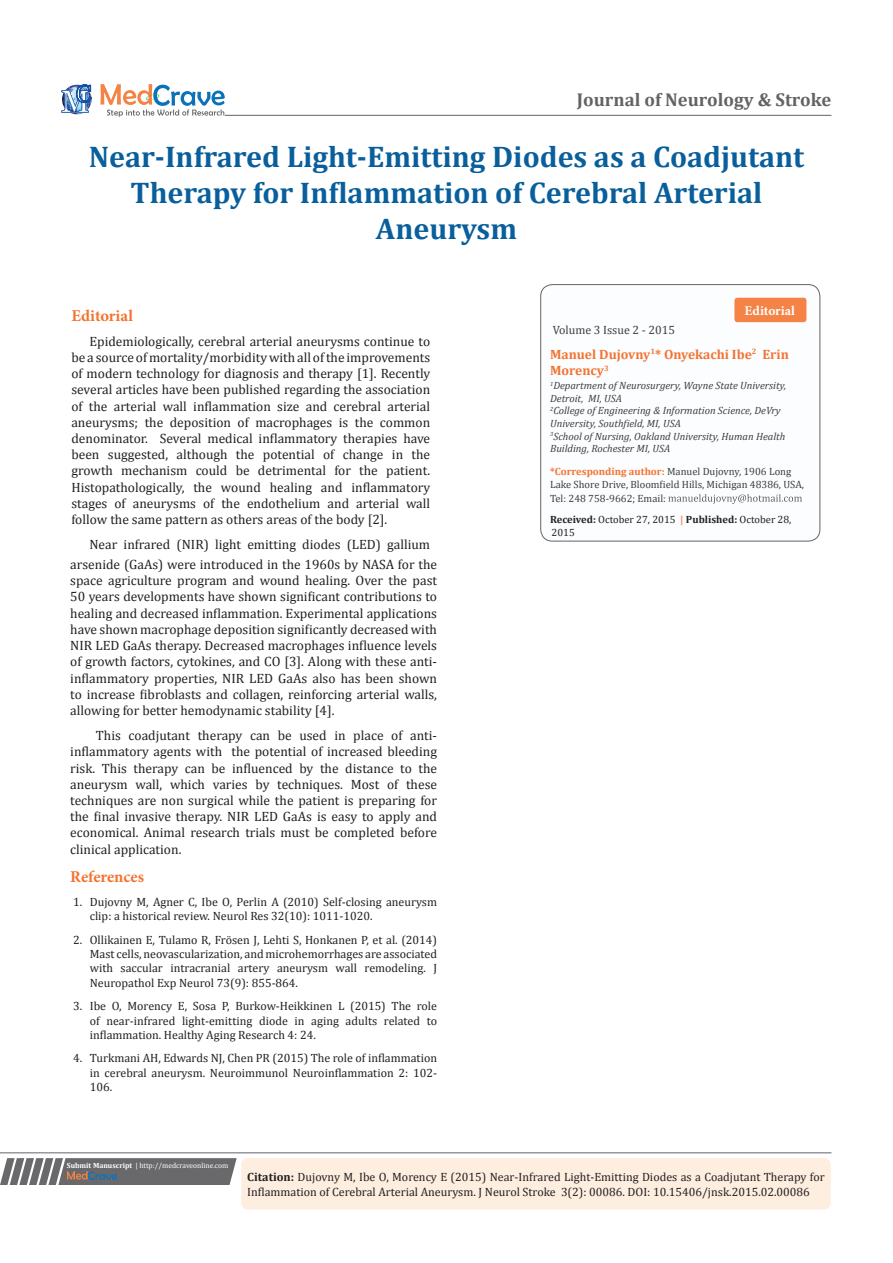
<style>
.page{position:relative;width:893px;height:1263px;background:#fff}
.page>*{position:absolute;margin:0;border:0;box-sizing:border-box;transform-origin:0 0}
.t1{font:700 30px/36px "Cambria";color:#085f9c;text-align:center}
.t2{font:700 18.6px "Cambria";color:#636366}
.t3{font:700 16.5px "Minion Pro";letter-spacing:-.005em;color:#f37331}
.t4{font:13.5px/16.2px "Cambria";color:#231f20;text-align:justify}
.t5{font:700 13.5px/16.2px "Cambria";color:#f37331}
.t6{font:700 13.5px "Minion Pro";color:#fff}
.t7{font:12px/14.4px "Cambria";color:#231f20;text-align:justify}
.t8{font:12px "Cambria";color:#3e3e3f}
.t9{font:italic 10.5px/12.6px "Cambria";color:#3e3e3f}
.t10{font:10.5px/13.5px "Cambria";color:#3e3e3f}
.t11{font:10.5px/12.6px "Cambria";color:#231f20}
.t12{font:7.5px "Cambria";color:#fff}
.s1{font-weight:700}
.s2{font-weight:700;color:#f37331}
.s3{font-weight:700;color:#f58345}
</style>
<div class="page">
<svg style="left:62px;top:85px;width:30px;height:29px"></svg>
<svg style="left:100px;top:84px;width:125px;height:33px"></svg>
<hr style="left:225px;top:115px;width:606px;height:1px;background:#626465">
<div style="left:541px;top:285px;width:279px;height:256px;background:#fbfdfe;border-radius:12px"></div>
<svg style="left:668px;top:494px;width:134px;height:10px"></svg>
<div style="left:540px;top:284px;width:280px;height:257px;border:1px solid #626465;border-radius:12px"></div>
<div style="left:734px;top:298px;width:72px;height:24px;background:#f58345;border-radius:3px"></div>
<svg style="left:0;top:1158px;width:237px;height:27px;background:#77777a"></svg>
<hr style="left:0;top:1152px;width:831px;height:1px;background:#626465">
<div style="left:241px;top:1158px;width:590px;height:51px;background:#feeee0;border-radius:7px"></div>
<p class="t2" style="left:577px;top:86px;width:256px">Journal of Neurology &amp; Stroke</p>
<p class="t1" style="left:89px;top:138px;width:717px">Near-Infrared Light-Emitting Diodes as a Coadjutant<br>Therapy for Inflammation of Cerebral Arterial<br>Aneurysm</p>
<p class="t3" style="left:71px;top:304px;width:63px">Editorial</p>
<p class="t4" style="left:71px;top:333px;width:360px;text-indent:18px">Epidemiologically, cerebral arterial aneurysms continue to be a source of mortality/morbidity with all of the improvements of modern technology for diagnosis and therapy [1]. Recently several articles have been published regarding the association of the arterial wall inflammation size and cerebral arterial aneurysms; the deposition of macrophages is the common denominator. Several medical inflammatory therapies have been suggested, although the potential of change in the growth mechanism could be detrimental for the patient.<br>Histopathologically, the wound healing and inflammatory stages of aneurysms of the endothelium and arterial wall follow the same pattern as others areas of the body [2].</p>
<p class="t4" style="left:89px;top:536px;width:342px">Near infrared (NIR) light emitting diodes (LED) gallium</p>
<p class="t4" style="left:70px;top:556px;width:368px">arsenide (GaAs) were introduced in the 1960s by NASA for the space agriculture program and wound healing. Over the past 50 years developments have shown significant contributions to healing and decreased inflammation. Experimental applications have shown macrophage deposition significantly decreased with NIR LED GaAs therapy. Decreased macrophages influence levels of growth factors, cytokines, and CO [3]. Along with these anti&shy;inflammatory properties, NIR LED GaAs also has been shown to increase fibroblasts and collagen, reinforcing arterial walls, allowing for better hemodynamic stability [4].</p>
<p class="t4" style="left:70px;top:727px;width:368px;text-indent:26px">This coadjutant therapy can be used in place of anti&shy;inflammatory agents with the potential of increased bleeding risk. This therapy can be influenced by the distance to the aneurysm wall, which varies by techniques. Most of these techniques are non surgical while the patient is preparing for the final invasive therapy. NIR LED GaAs is easy to apply and economical. Animal research trials must be completed before clinical application.</p>
<p class="t3" style="left:70px;top:865px;width:75px">References</p>
<p class="t7" style="left:90px;top:894px;width:349px;text-indent:-16px">1. Dujovny M, Agner C, Ibe O, Perlin A (2010) Self-closing aneurysm clip: a historical review. Neurol Res 32(10): 1011-1020.</p>
<p class="t7" style="left:90px;top:932px;width:349px;text-indent:-16px">2. Ollikainen E, Tulamo R, Frösen J, Lehti S, Honkanen P, et al. (2014)<br>Mast cells, neovascularization, and microhemorrhages are associated with saccular intracranial artery aneurysm wall remodeling. J Neuropathol Exp Neurol 73(9): 855-864.</p>
<p class="t7" style="left:90px;top:999px;width:349px;text-indent:-16px">3. Ibe O, Morency E, Sosa P, Burkow-Heikkinen L (2015) The role of near-infrared light-emitting diode in aging adults related to inflammation. Healthy Aging Research 4: 24.</p>
<p class="t7" style="left:90px;top:1051px;width:349px;text-indent:-16px">4. Turkmani AH, Edwards NJ, Chen PR (2015) The role of inflammation in cerebral aneurysm. Neuroimmunol Neuroinflammation 2: 102- 106.</p>
<p class="t12" style="left:67px;top:1161px;width:163px"><span class="s1">Submit Manuscript</span> | http://medcraveonline.com</p>
<p class="t6" style="left:744px;top:301px;width:52px">Editorial</p>
<p class="t8" style="left:553px;top:322px;width:124px">Volume 3 Issue 2 - 2015</p>
<p class="t5" style="left:550px;top:346px;width:240px">Manuel Dujovny<sup>1</sup>* Onyekachi Ibe<sup>2</sup> Erin<br>Morency<sup>3</sup></p>
<p class="t9" style="left:550px;top:379px;width:238px"><sup>1</sup>Department of Neurosurgery, Wayne State University,<br>Detroit, MI, USA</p>
<p class="t9" style="left:550px;top:404px;width:232px"><sup>2</sup>College of Engineering &amp; Information Science, DeVry<br>University, Southfield, MI, USA</p>
<p class="t9" style="left:550px;top:429px;width:237px"><sup>3</sup>School of Nursing, Oakland University, Human Health<br>Building, Rochester MI, USA</p>
<p class="t10" style="left:550px;top:464px;width:255px"><span class="s2">*Corresponding author:</span> Manuel Dujovny, 1906 Long<br>Lake Shore Drive, Bloomfield Hills, Michigan 48386, USA,<br>Tel: 248 758-9662; Email:</p>
<p class="t11" style="left:550px;top:513px;width:243px"><span class="s1">Received:</span> October 27, 2015 <span class="s3">|</span> <span class="s1">Published:</span> October 28,<br>2015</p>
<p class="t7" style="left:247px;top:1170px;width:579px"><span class="s1">Citation:</span> Dujovny M, Ibe O, Morency E (2015) Near-Infrared Light-Emitting Diodes as a Coadjutant Therapy for<br>Inflammation of Cerebral Arterial Aneurysm. J Neurol Stroke 3(2): 00086. DOI: 10.15406/jnsk.2015.02.00086</p>
</div>
